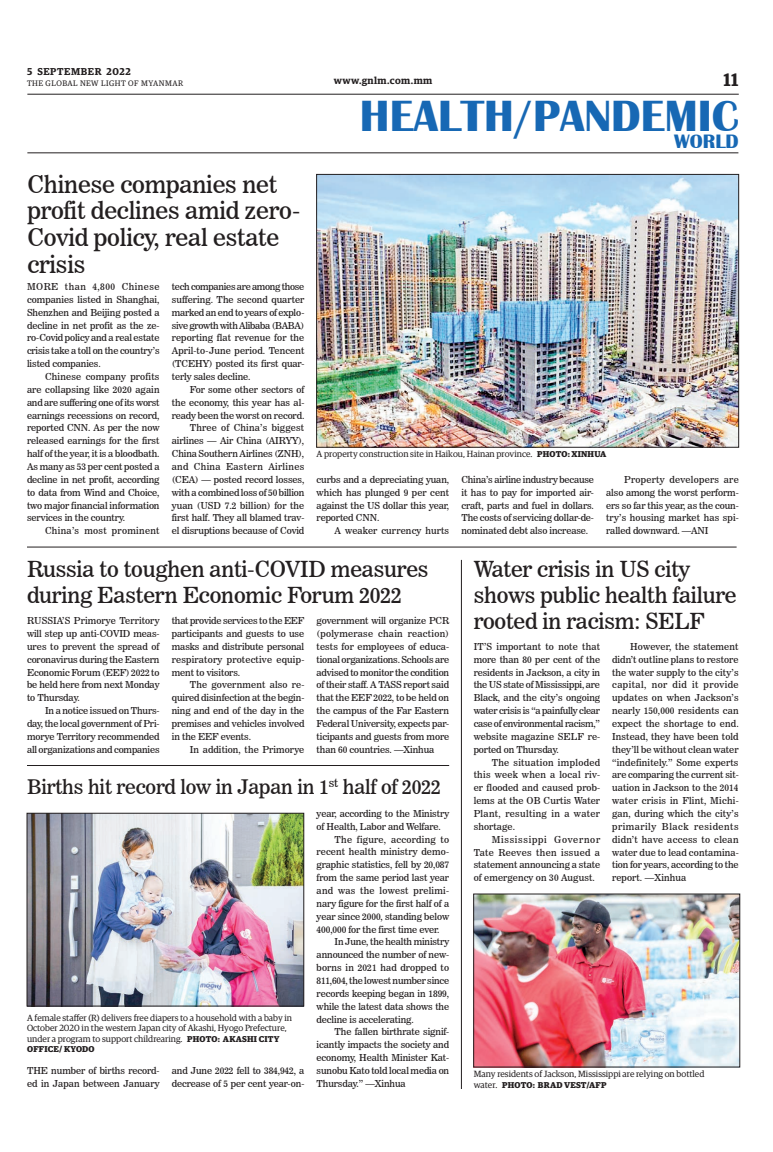
<style>
.page{position:relative;width:773px;height:1152px;background:#fff}
.page>*{position:absolute;margin:0;border:0;box-sizing:border-box;transform-origin:0 0}
.t1{font:700 45px "Britannic";color:#1768b4}
._2_Clm_Head{font:24px/26.8px "News 706 BT Roman C";letter-spacing:-.01em;color:#231f20}
._2_Clm_Head-2{font:22px/26.4px "News 706 BT Roman C";letter-spacing:-.01em;color:#231f20}
._2_Clm_Head-3{font:20px "News 706 BT Roman C";letter-spacing:-.01em;color:#231f20}
.t2{font:700 20px "Britannic";color:#1768b4}
.t3{font:600 18px "Guardian Egyp";color:#231f20}
.t4{font:600 10px "Guardian Egyp";letter-spacing:.04em;color:#231f20}
.t5{font:600 10px "Guardian Egyp";letter-spacing:.06em;color:#231f20}
._2nd_Body{font:9.5px/12.9px "News 706 BT Roman C";letter-spacing:-.01em;color:#231f20;text-align:justify}
.Normal_Para{font:9.5px/12.9px "News 706 BT Roman C";letter-spacing:-.01em;color:#231f20;text-align:justify}
._2nd_Body-2{font:9.5px "News 706 BT Roman C";letter-spacing:.01em;color:#231f20}
._2nd_Body-3{font:9.5px "News 706 BT Roman C";letter-spacing:.03em;color:#231f20}
._2nd_Body-4{font:9.5px "News 706 BT Roman C";letter-spacing:.015em;color:#231f20}
.t6{font:9px/10.8px "Guardian Egyp";color:#231f20}
.t7{font:700 8.5px "Guardian Egyp";letter-spacing:.02em;color:#231f20}
.t8{font:8px "Guardian Egyp";letter-spacing:.06em;color:#231f20}
.s1{font-weight:700;font-size:8.5px}
.s2{font-weight:400;font-size:9px}
</style>
<div class="page">
<hr style="left:27px;top:94px;width:711px;height:1px;background:#231f20">
<hr style="left:27px;top:153px;width:711px;height:1px;background:#231f20">
<img style="left:318px;top:176px;width:418px;height:269px">
<div style="left:316px;top:174px;width:422px;height:273px;border:1px solid #231f20"></div>
<img style="left:29px;top:815px;width:273px;height:189px">
<div style="left:27px;top:813px;width:277px;height:193px;border:1px solid #231f20"></div>
<img style="left:475px;top:896px;width:263px;height:169px">
<div style="left:473px;top:894px;width:267px;height:173px;border:1px solid #231f20"></div>
<hr style="left:461px;top:560px;width:1px;height:529px;background:#231f20">
<hr style="left:27px;top:765px;width:422px;height:1px;background:#231f20">
<hr style="left:27px;top:547px;width:709px;height:1px;background:#231f20">
<p class="t5" style="left:27px;top:64px;width:105px">5 SEPTEMBER 2022</p>
<p class="t8" style="left:27px;top:78px;width:158px">THE GLOBAL NEW LIGHT OF MYANMAR</p>
<p class="_2_Clm_Head" style="left:27px;top:171px;width:274px">Chinese companies net profit declines amid zero-<br>Covid policy, real estate crisis</p>
<p class="_2nd_Body" style="left:172px;top:280px;width:134px">tech companies are among those suffering. The second quarter marked an end to years of explo&shy;sive growth with Alibaba (BABA) reporting flat revenue for the April-to-June period. Tencent (TCEHY) posted its first quar&shy;terly sales decline.</p>
<p class="_2nd_Body" style="left:172px;top:383px;width:134px;text-indent:18px">For some other sectors of the economy, this year has al&shy;ready been the worst on record.</p>
<p class="_2nd_Body" style="left:172px;top:422px;width:134px;text-indent:18px">Three of China’s biggest airlines — Air China (AIRYY), China Southern Airlines (ZNH), and China Eastern Airlines (CEA) — posted record losses, with a combined loss of 50 billion yuan (USD 7.2 billion) for the first half. They all blamed trav&shy;el disruptions because of Covid</p>
<p class="Normal_Para" style="left:27px;top:280px;width:134px">MORE than 4,800 Chinese companies listed in Shanghai, Shenzhen and Beijing posted a decline in net profit as the ze&shy;ro-Covid policy and a real estate crisis take a toll on the country’s listed companies.</p>
<p class="_2nd_Body" style="left:27px;top:370px;width:134px;text-indent:18px">Chinese company profits are collapsing like 2020 again and are suffering one of its worst earnings recessions on record, reported CNN. As per the now released earnings for the first half of the year, it is a bloodbath.<br>As many as 53 per cent posted a decline in net profit, according to data from Wind and Choice, two major financial information services in the country.</p>
<p class="_2nd_Body-3" style="left:45px;top:525px;width:116px">China’s most prominent</p>
<p class="t4" style="left:334px;top:73px;width:100px">www.gnlm.com.mm</p>
<h3 class="t3" style="left:723px;top:67px;width:16px">11</h3>
<h1 class="t1" style="left:360px;top:91px;width:380px">HEALTH/PANDEMIC</h1>
<h3 class="t2" style="left:674px;top:130px;width:66px">WORLD</h3>
<p class="t6" style="left:316px;top:448px;width:291px">A property construction site in Haikou, Hainan province. <span class="s1">PHOTO: XINHUA</span></p>
<p class="_2nd_Body" style="left:316px;top:473px;width:134px">curbs and a depreciating yuan, which has plunged 9 per cent against the US dollar this year, reported CNN.</p>
<p class="_2nd_Body-4" style="left:334px;top:525px;width:116px">A weaker currency hurts</p>
<p class="_2nd_Body" style="left:461px;top:473px;width:134px">China’s airline industry because it has to pay for imported air&shy;craft, parts and fuel in dollars.<br>The costs of servicing dollar-de&shy;nominated debt also increase.</p>
<p class="_2nd_Body" style="left:606px;top:473px;width:134px;text-indent:18px">Property developers are also among the worst perform&shy;ers so far this year, as the coun&shy;try’s housing market has spi&shy;ralled downward. —ANI</p>
<p class="_2_Clm_Head-2" style="left:27px;top:555px;width:403px">Russia to toughen anti-COVID measures during Eastern Economic Forum 2022</p>
<p class="_2nd_Body" style="left:172px;top:614px;width:134px">that provide services to the EEF participants and guests to use masks and distribute personal respiratory protective equip&shy;ment to visitors.</p>
<p class="_2nd_Body" style="left:172px;top:679px;width:134px;text-indent:18px">The government also re&shy;quired disinfection at the begin&shy;ning and end of the day in the premises and vehicles involved in the EEF events.</p>
<p class="_2nd_Body-2" style="left:190px;top:744px;width:116px">In addition, the Primorye</p>
<p class="Normal_Para" style="left:27px;top:614px;width:134px">RUSSIA’S Primorye Territory will step up anti-COVID meas&shy;ures to prevent the spread of coronavirus during the Eastern Economic Forum (EEF) 2022 to be held here from next Monday to Thursday.</p>
<p class="_2nd_Body" style="left:27px;top:704px;width:134px;text-indent:18px">In a notice issued on Thurs&shy;day, the local government of Pri&shy;morye Territory recommended all organizations and companies</p>
<p class="_2nd_Body" style="left:316px;top:614px;width:134px">government will organize PCR (polymerase chain reaction) tests for employees of educa&shy;tional organizations. Schools are advised to monitor the condition of their staff. A TASS report said that the EEF 2022, to be held on the campus of the Far Eastern Federal University, expects par&shy;ticipants and guests from more than 60 countries. —Xinhua</p>
<p class="_2_Clm_Head-3" style="left:27px;top:774px;width:415px">Births hit record low in Japan in 1<sup>st</sup> half of 2022</p>
<p class="t6" style="left:27px;top:1011px;width:266px">A female staffer (R) delivers free diapers to a household with a baby in<br>October 2020 in the western Japan city of Akashi, Hyogo Prefecture, under a program to support childrearing. <span class="s1">PHOTO: AKASHI CITY</span></p>
<p class="t7" style="left:27px;top:1043px;width:69px">OFFICE/ KYODO</p>
<p class="Normal_Para" style="left:27px;top:1064px;width:134px">THE number of births record&shy;ed in Japan between January</p>
<p class="Normal_Para" style="left:172px;top:1064px;width:134px">and June 2022 fell to 384,942, a decrease of 5 per cent year-on-</p>
<p class="Normal_Para" style="left:316px;top:807px;width:134px">year, according to the Ministry of Health, Labor and Welfare.</p>
<p class="_2nd_Body" style="left:316px;top:833px;width:134px;text-indent:18px">The figure, according to recent health ministry demo&shy;graphic statistics, fell by 20,087 from the same period last year and was the lowest prelimi&shy;nary figure for the first half of a year since 2000, standing below 400,000 for the first time ever.</p>
<p class="_2nd_Body" style="left:316px;top:936px;width:134px;text-indent:18px">In June, the health ministry announced the number of new&shy;borns in 2021 had dropped to 811,604, the lowest number since records keeping began in 1899, while the latest data shows the decline is accelerating.</p>
<p class="_2nd_Body" style="left:316px;top:1026px;width:134px;text-indent:18px">The fallen birthrate signif&shy;icantly impacts the society and economy, Health Minister Kat&shy;sunobu Kato told local media on Thursday.” —Xinhua</p>
<p class="_2_Clm_Head-2" style="left:473px;top:555px;width:264px">Water crisis in US city shows public health failure rooted in racism: SELF</p>
<p class="Normal_Para" style="left:473px;top:640px;width:128px">IT’S important to note that more than 80 per cent of the residents in Jackson, a city in the US state of Mississippi, are Black, and the city’s ongoing water crisis is “a painfully clear case of environmental racism,” website magazine SELF re&shy;ported on Thursday.</p>
<p class="_2nd_Body" style="left:473px;top:756px;width:128px;text-indent:18px">The situation imploded this week when a local riv&shy;er flooded and caused prob&shy;lems at the OB Curtis Water Plant, resulting in a water shortage.</p>
<p class="_2nd_Body" style="left:473px;top:833px;width:128px;text-indent:18px">Mississippi Governor Tate Reeves then issued a statement announcing a state of emergency on 30 August.</p>
<p class="_2nd_Body" style="left:612px;top:640px;width:128px;text-indent:18px">However, the statement didn’t outline plans to restore the water supply to the city’s capital, nor did it provide updates on when Jackson’s nearly 150,000 residents can expect the shortage to end.<br>Instead, they have been told they’ll be without clean water “indefinitely.” Some experts are comparing the current sit&shy;uation in Jackson to the 2014 water crisis in Flint, Michi&shy;gan, during which the city’s primarily Black residents didn’t have access to clean water due to lead contamina&shy;tion for years, according to the report. —Xinhua</p>
<p class="t6" style="left:473px;top:1068px;width:232px">Many residents of Jackson, Mississippi are relying on bottled</p>
<p class="t7" style="left:473px;top:1079px;width:134px"><span class="s2">water.</span> PHOTO: BRAD VEST/AFP</p>
</div>
